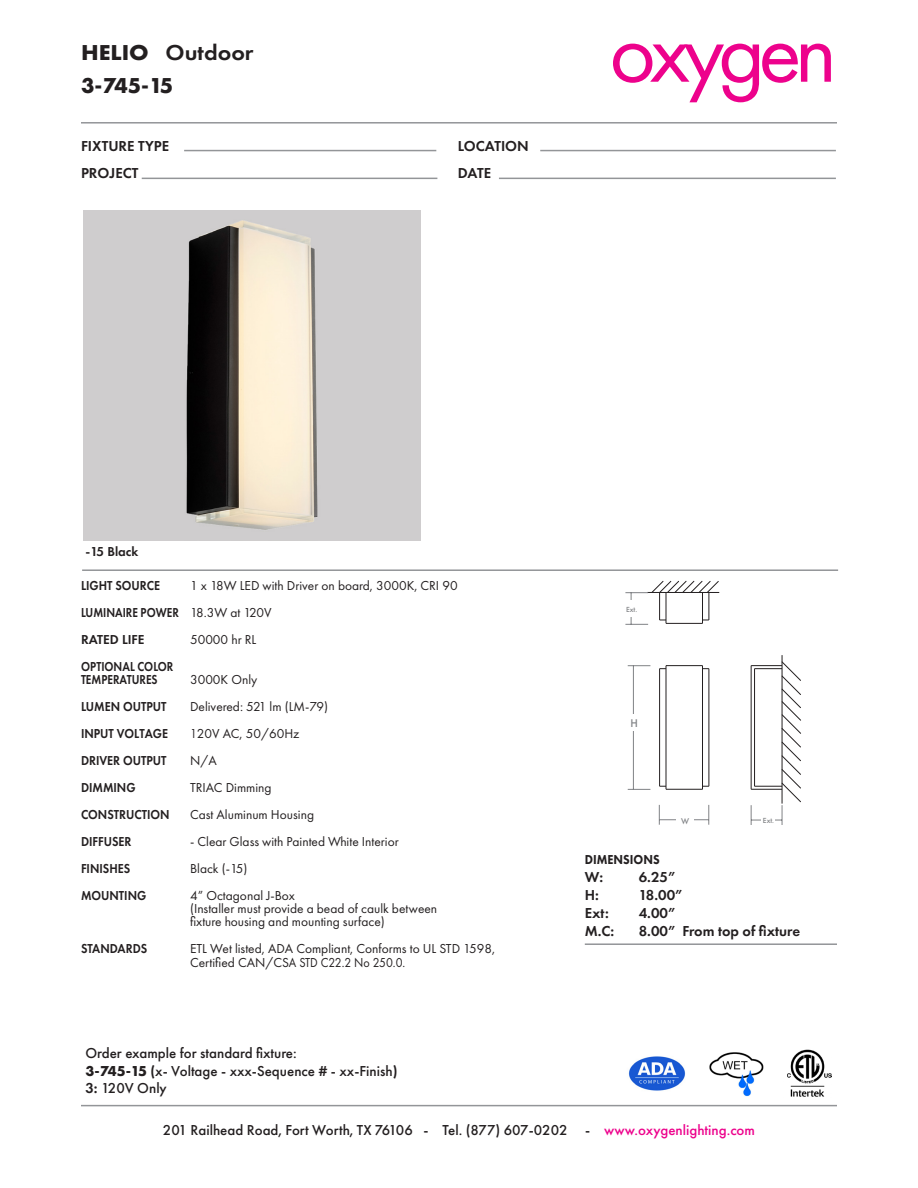
<style>
.page{position:relative;width:918px;height:1188px;background:#fff}
.page>*{position:absolute;margin:0;border:0;box-sizing:border-box;transform-origin:0 0}
.t1{font:89.7px "Futura PT";letter-spacing:-.075em;color:#ed028c}
.t2{font:600 22.35px "Futura PT";color:#231f20;scale:1.07 1}
.t3{font:700 22.35px "Futura PT";color:#231f20}
.t4{font:500 15px "Futura PT";color:#231f20}
.t5{font:600 15px "Futura PT";color:#231f20}
.t6{font:13.5px "Futura PT";color:#231f20}
.t7{font:600 13.5px "Futura PT";color:#231f20;scale:.9 1}
.t8{font:600 13.5px "Futura PT";color:#231f20;scale:.84 1}
.t9{font:600 13.5px "Futura PT";color:#231f20}
.t10{font:13.5px "Futura PT";color:#231f20;scale:.9 1}
.t11{font:800 13.5px "Futura PT";color:#231f20;scale:.9 1}
.t12{font:500 11.55px "Futura PT";color:#808285}
.t13{font:500 8.7px "Futura PT";color:#808285}
.t14{font:500 7.65px "Futura PT";color:#808285}
.s1{font-weight:700}
.s2{font-weight:600}
.s3{color:#ed028c}
</style>
<div class="page">
<hr style="left:81px;top:122px;width:756px;height:2px;background:#939598">
<hr style="left:82px;top:569px;width:756px;height:2px;background:#939598">
<hr style="left:142px;top:178px;width:295px;height:1px;background:#939598">
<hr style="left:499px;top:178px;width:337px;height:1px;background:#939598">
<hr style="left:540px;top:150px;width:296px;height:1px;background:#939598">
<hr style="left:184px;top:150px;width:252px;height:1px;background:#939598">
<hr style="left:81px;top:1105px;width:756px;height:1px;background:#939598">
<hr style="left:585px;top:943px;width:252px;height:2px;background:#939598">
<img style="left:628px;top:1056px;width:58px;height:35px">
<img style="left:710px;top:1052px;width:54px;height:45px">
<img style="left:83px;top:211px;width:337px;height:330px">
<hr style="left:782px;top:655px;width:1px;height:149px;background:#231f20">
<hr style="left:709px;top:669px;width:1px;height:117px;background:#231f20">
<hr style="left:659px;top:669px;width:1px;height:117px;background:#231f20">
<hr style="left:666px;top:665px;width:37px;height:1px;background:#231f20">
<hr style="left:666px;top:666px;width:1px;height:123px;background:#231f20">
<hr style="left:666px;top:789px;width:37px;height:1px;background:#231f20">
<hr style="left:702px;top:666px;width:1px;height:123px;background:#231f20">
<svg style="left:659px;top:805px;width:1px;height:20px"></svg>
<svg style="left:709px;top:805px;width:1px;height:20px"></svg>
<hr style="left:659px;top:819px;width:50px;height:1px;background:#808285">
<div style="left:676px;top:811px;width:17px;height:15px;background:#fff"></div>
<svg style="left:628px;top:665px;width:22px;height:1px"></svg>
<svg style="left:628px;top:789px;width:22px;height:1px"></svg>
<hr style="left:633px;top:666px;width:1px;height:123px;background:#808285">
<div style="left:618px;top:714px;width:30px;height:16px;background:#fff"></div>
<svg style="left:751px;top:662px;width:50px;height:163px"></svg>
<hr style="left:751px;top:820px;width:31px;height:1px;background:#808285">
<div style="left:762px;top:813px;width:13px;height:14px;background:#fff"></div>
<svg style="left:625px;top:581px;width:94px;height:44px"></svg>
<hr style="left:631px;top:593px;width:1px;height:31px;background:#808285">
<div style="left:616px;top:600px;width:30px;height:17px;background:#fff"></div>
<img style="left:787px;top:1049px;width:45px;height:48px">
<p class="t2" style="left:81px;top:39px;width:163px"><span class="s1">HELIO</span> Outdoor</p>
<p class="t3" style="left:81px;top:71px;width:94px">3-745-15</p>
<p class="t5" style="left:81px;top:136px;width:90px">FIXTURE TYPE</p>
<p class="t5" style="left:458px;top:136px;width:72px">LOCATION</p>
<p class="t5" style="left:81px;top:163px;width:59px">PROJECT</p>
<p class="t5" style="left:458px;top:163px;width:35px">DATE</p>
<p class="t1" style="left:609px;top:-1px;width:229px">oxygen</p>
<p class="t9" style="left:86px;top:543px;width:54px">-15 Black</p>
<p class="t7" style="left:81px;top:577px;width:89px">LIGHT SOURCE</p>
<p class="t8" style="left:81px;top:604px;width:118px">LUMINAIRE POWER</p>
<p class="t9" style="left:81px;top:631px;width:65px">RATED LIFE</p>
<p class="t8" style="left:81px;top:658px;width:112px">OPTIONAL COLOR</p>
<p class="t8" style="left:81px;top:671px;width:93px">TEMPERATURES</p>
<p class="t7" style="left:81px;top:698px;width:97px">LUMEN OUTPUT</p>
<p class="t7" style="left:81px;top:725px;width:98px">INPUT VOLTAGE</p>
<p class="t7" style="left:81px;top:752px;width:97px">DRIVER OUTPUT</p>
<p class="t7" style="left:81px;top:779px;width:62px">DIMMING</p>
<p class="t7" style="left:81px;top:806px;width:100px">CONSTRUCTION</p>
<p class="t7" style="left:81px;top:833px;width:58px">DIFFUSER</p>
<p class="t7" style="left:81px;top:860px;width:56px">FINISHES</p>
<p class="t7" style="left:81px;top:887px;width:74px">MOUNTING</p>
<p class="t7" style="left:81px;top:940px;width:75px">STANDARDS</p>
<p class="t6" style="left:190px;top:578px;width:269px">1 x 18W LED with Driver on board, 3000K, CRI 90</p>
<p class="t6" style="left:190px;top:605px;width:83px">18.3W at 120V</p>
<p class="t6" style="left:190px;top:632px;width:68px">50000 hr RL</p>
<p class="t6" style="left:190px;top:672px;width:69px">3000K Only</p>
<p class="t6" style="left:190px;top:699px;width:139px">Delivered: 521 lm (LM-79)</p>
<p class="t10" style="left:190px;top:726px;width:123px">120V AC, 50/60Hz</p>
<p class="t6" style="left:190px;top:753px;width:28px">N/A</p>
<p class="t6" style="left:190px;top:779px;width:83px">TRIAC Dimming</p>
<p class="t6" style="left:190px;top:806px;width:126px">Cast Aluminum Housing</p>
<p class="t6" style="left:190px;top:833px;width:210px">- Clear Glass with Painted White Interior</p>
<p class="t6" style="left:190px;top:860px;width:59px">Black (-15)</p>
<p class="t6" style="left:190px;top:887px;width:106px">4” Octagonal J-Box</p>
<p class="t6" style="left:190px;top:901px;width:249px">(Installer must provide a bead of caulk between</p>
<p class="t6" style="left:190px;top:914px;width:196px">fixture housing and mounting surface)</p>
<p class="t6" style="left:190px;top:941px;width:307px">ETL Wet listed, ADA Compliant, Conforms to UL STD 1598,</p>
<p class="t6" style="left:190px;top:954px;width:217px">Certified CAN/CSA STD C22.2 No 250.0.</p>
<p class="t4" style="left:86px;top:1044px;width:213px">Order example for standard fixture:</p>
<p class="t4" style="left:86px;top:1061px;width:313px"><span class="s1">3-745-15</span> <span class="s2">(</span>x- Voltage - xxx-Sequence # - xx-Finish<span class="s2">)</span></p>
<p class="t4" style="left:86px;top:1079px;width:83px"><span class="s2">3:</span> 120V Only</p>
<p class="t14" style="left:626px;top:604px;width:13px">Ext.</p>
<p class="t12" style="left:630px;top:716px;width:9px">H</p>
<p class="t13" style="left:681px;top:816px;width:10px">W</p>
<p class="t14" style="left:763px;top:816px;width:13px">Ext.</p>
<p class="t11" style="left:585px;top:851px;width:85px">DIMENSIONS</p>
<p class="t5" style="left:585px;top:867px;width:20px">W:</p>
<p class="t5" style="left:639px;top:867px;width:38px">6.25”</p>
<p class="t5" style="left:585px;top:885px;width:16px">H:</p>
<p class="t5" style="left:639px;top:885px;width:45px">18.00”</p>
<p class="t5" style="left:585px;top:903px;width:25px">Ext:</p>
<p class="t5" style="left:639px;top:903px;width:38px">4.00”</p>
<p class="t5" style="left:585px;top:921px;width:31px">M.C:</p>
<p class="t5" style="left:639px;top:921px;width:163px">8.00” From top of fixture</p>
<p class="t4" style="left:163px;top:1121px;width:594px">201 Railhead Road, Fort Worth, TX 76106 - Tel. (877) 607-0202 - <span class="s3">www.oxygenlighting.com</span></p>
</div>
